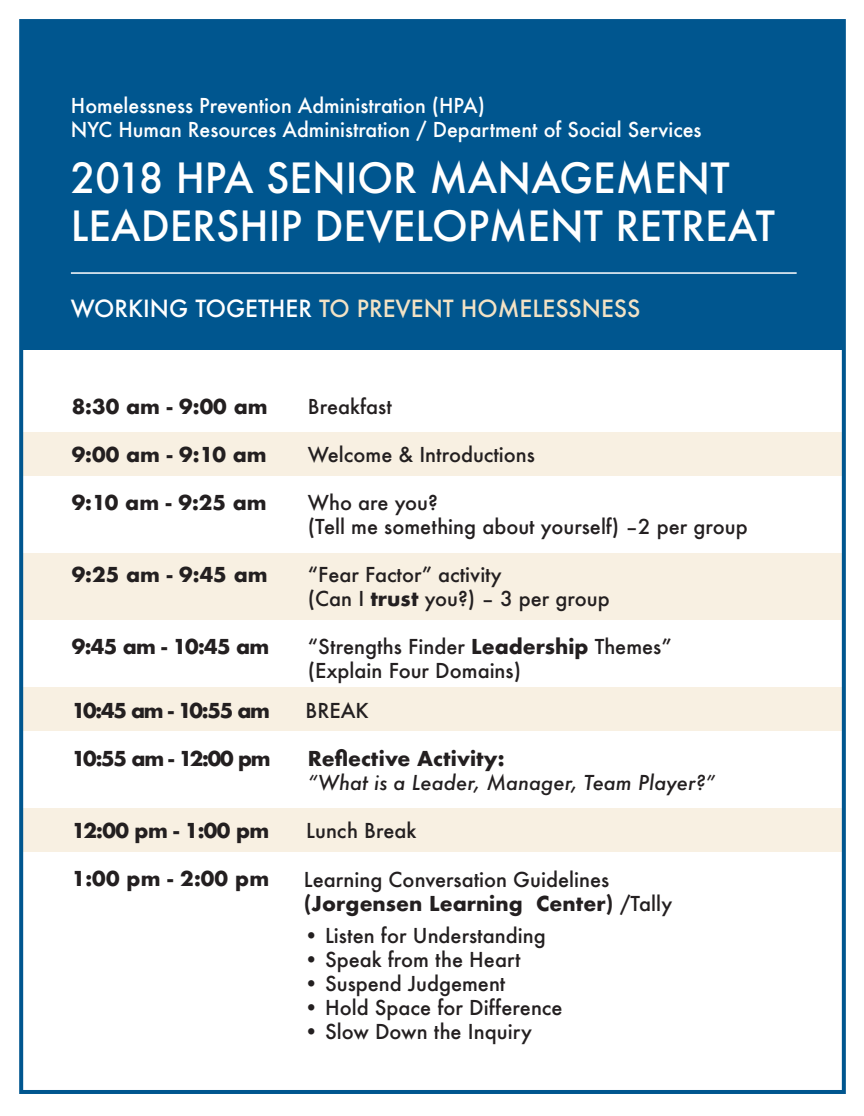
<style>
.page{position:relative;width:864px;height:1116px;background:#fff}
.page>*{position:absolute;margin:0;border:0;box-sizing:border-box;transform-origin:0 0}
.t1{font:500 40.6px/48.6px "Futura";color:#fff}
.t2{font:500 23px "Futura";color:#f2e2c5}
.t3{font:500 20px/24px "Futura";color:#231f20}
.t4{font:700 20px "Futura";color:#231f20}
.t5{font:500 20px/24px "Futura";color:#fff}
.t6{font:italic 500 20px "Futura";color:#231f20}
.t7{font:700 20px "Futura";letter-spacing:-.065em;color:#231f20}
.t8{font:700 20px "Futura";letter-spacing:-.06em;color:#231f20}
.s1{color:#fff}
.s2{font-weight:700}
</style>
<div class="page">
<div style="left:21px;top:432px;width:823px;height:44px;background:#f8f0e2"></div>
<div style="left:21px;top:687px;width:823px;height:44px;background:#f8f0e2"></div>
<div style="left:21px;top:808px;width:823px;height:44px;background:#f8f0e2"></div>
<div style="left:21px;top:554px;width:823px;height:66px;background:#f8f0e2"></div>
<div style="left:21px;top:21px;width:824px;height:329px;background:#00568f"></div>
<hr style="left:71px;top:272px;width:726px;height:2px;background:#fff">
<div style="left:19px;top:19px;width:827px;height:1075px;border:4px solid #00568f"></div>
<p class="t5" style="left:71px;top:94px;width:632px">Homelessness Prevention Administration (HPA)<br>NYC Human Resources Administration / Department of Social Services</p>
<h1 class="t1" style="left:71px;top:153px;width:706px">2018 HPA SENIOR MANAGEMENT<br>LEADERSHIP DEVELOPMENT RETREAT</h1>
<p class="t2" style="left:71px;top:292px;width:571px"><span class="s1">WORKING TOGETHER</span> TO PREVENT HOMELESSNESS</p>
<p class="t4" style="left:72px;top:392px;width:197px">8:30 am - 9:00 am</p>
<p class="t4" style="left:72px;top:440px;width:197px">9:00 am - 9:10 am</p>
<p class="t4" style="left:72px;top:488px;width:197px">9:10 am - 9:25 am</p>
<p class="t4" style="left:72px;top:560px;width:197px">9:25 am - 9:45 am</p>
<p class="t4" style="left:72px;top:632px;width:199px">9:45 am - 10:45 am</p>
<p class="t3" style="left:308px;top:394px;width:86px">Breakfast</p>
<p class="t3" style="left:308px;top:442px;width:229px">Welcome &amp; Introductions</p>
<p class="t3" style="left:308px;top:490px;width:441px">Who are you?<br>(Tell me something about yourself) –2 per group</p>
<p class="t3" style="left:308px;top:562px;width:303px">“Fear Factor” activity<br>(Can I <span class="s2">trust</span> you?) – 3 per group</p>
<p class="t3" style="left:308px;top:634px;width:365px">“Strengths Finder <span class="s2">Leadership</span> Themes” (Explain Four Domains)</p>
<p class="t7" style="left:72px;top:696px;width:200px">10:45 am - 10:55 am</p>
<p class="t3" style="left:306px;top:698px;width:65px">BREAK</p>
<p class="t8" style="left:72px;top:744px;width:200px">10:55 am - 12:00 pm</p>
<p class="t4" style="left:308px;top:744px;width:198px">Reflective Activity:</p>
<p class="t6" style="left:308px;top:769px;width:409px">“What is a Leader, Manager, Team Player?”</p>
<p class="t4" style="left:72px;top:816px;width:199px">12:00 pm - 1:00 pm</p>
<p class="t3" style="left:306px;top:818px;width:112px">Lunch Break</p>
<p class="t4" style="left:72px;top:864px;width:199px">1:00 pm - 2:00 pm</p>
<p class="t3" style="left:304px;top:867px;width:370px">Learning Conversation Guidelines <span class="s2">(Jorgensen Learning Center)</span> /Tally</p>
<p class="t3" style="left:304px;top:923px;width:243px">• Listen for Understanding</p>
<p class="t3" style="left:304px;top:947px;width:218px">• Speak from the Heart</p>
<p class="t3" style="left:304px;top:971px;width:203px">• Suspend Judgement</p>
<p class="t3" style="left:304px;top:995px;width:260px">• Hold Space for Difference</p>
<p class="t3" style="left:304px;top:1019px;width:230px">• Slow Down the Inquiry</p>
</div>
